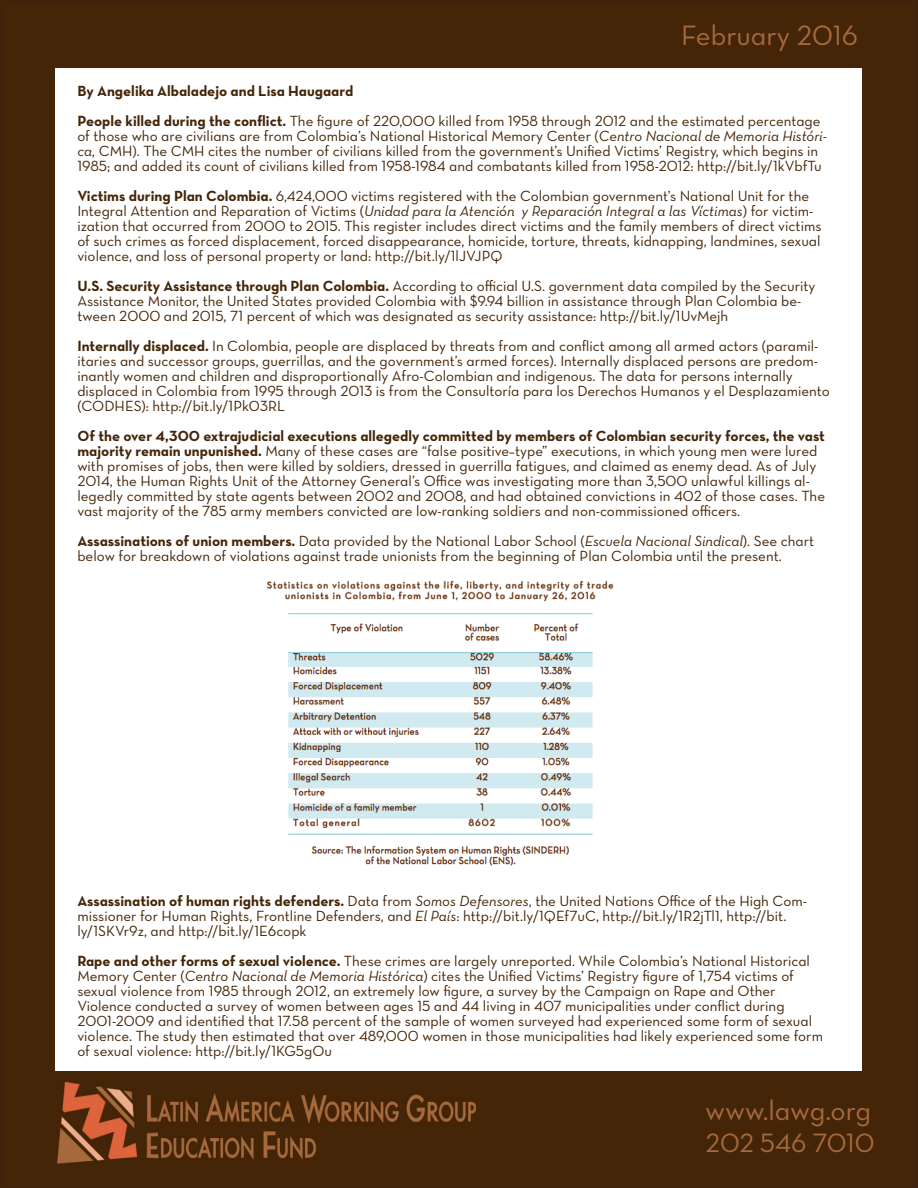
<style>
.page{position:relative;width:918px;height:1188px;background:#fff}
.page>*{position:absolute;margin:0;border:0;box-sizing:border-box;transform-origin:0 0}
.t1{font:28.5px "Neutra Text Book Alt";color:#a66a3d}
.t2{font:27px "Neutra Text Book Alt";color:#a66a3d}
.t3{font:15px/15px "Neutra Text Book Alt";color:#442507}
.t4{font:15px "Neutra Text Bold Alt";color:#442507}
.s1{font-family:"Neutra Text Bold Alt"}
.s2{font-family:"Neutra Text Book Italic Alt"}
</style>
<div class="page">
<div style="left:1px;top:1px;width:916px;height:1186px;background:#442507"></div>
<img style="left:57px;top:1082px;width:419px;height:82px">
<div style="left:56px;top:68px;width:806px;height:1003px;background:#fff"></div>
<img style="left:266px;top:580px;width:348px;height:286px">
<p class="t1" style="left:681px;top:18px;width:178px">February 2016</p>
<p class="t4" style="left:77px;top:82px;width:277px">By Angelika Albaladejo and Lisa Haugaard</p>
<p class="t3" style="left:77px;top:113px;width:751px"><span class="s1">People killed during the conflict.</span> The figure of 220,000 killed from 1958 through 2012 and the estimated percentage of those who are civilians are from Colombia’s National Historical Memory Center (<span class="s2">Centro Nacional de Memoria Históri&shy;ca,</span> CMH). The CMH cites the number of civilians killed from the government’s Unified Victims’ Registry, which begins in 1985; and added its count of civilians killed from 1958-1984 and combatants killed from 1958-2012: http://bit.ly/1kVbfTu</p>
<p class="t3" style="left:77px;top:188px;width:746px"><span class="s1">Victims during Plan Colombia.</span> 6,424,000 victims registered with the Colombian government’s National Unit for the Integral Attention and Reparation of Victims (<span class="s2">Unidad para la Atención y Reparación Integral a las Víctimas</span>) for victim&shy;ization that occurred from 2000 to 2015. This register includes direct victims and the family members of direct victims of such crimes as forced displacement, forced disappearance, homicide, torture, threats, kidnapping, landmines, sexual violence, and loss of personal property or land: http://bit.ly/1lJVJPQ</p>
<p class="t3" style="left:77px;top:278px;width:739px"><span class="s1">U.S. Security Assistance through Plan Colombia.</span> According to official U.S. government data compiled by the Security<br>Assistance Monitor, the United States provided Colombia with $9.94 billion in assistance through Plan Colombia be&shy;tween 2000 and 2015, 71 percent of which was designated as security assistance: http://bit.ly/1UvMejh</p>
<p class="t3" style="left:77px;top:338px;width:754px"><span class="s1">Internally displaced.</span> In Colombia, people are displaced by threats from and conflict among all armed actors (paramil&shy;itaries and successor groups, guerrillas, and the government’s armed forces). Internally displaced persons are predom&shy;inantly women and children and disproportionally Afro-Colombian and indigenous. The data for persons internally displaced in Colombia from 1995 through 2013 is from the Consultoría para los Derechos Humanos y el Desplazamiento (CODHES): http://bit.ly/1Pk03RL</p>
<p class="t3" style="left:77px;top:428px;width:749px"><span class="s1">Of the over 4,300 extrajudicial executions allegedly committed by members of Colombian security forces, the vast majority remain unpunished.</span> Many of these cases are “false positive–type” executions, in which young men were lured with promises of jobs, then were killed by soldiers, dressed in guerrilla fatigues, and claimed as enemy dead. As of July 2014, the Human Rights Unit of the Attorney General’s Office was investigating more than 3,500 unlawful killings al&shy;legedly committed by state agents between 2002 and 2008, and had obtained convictions in 402 of those cases. The vast majority of the 785 army members convicted are low-ranking soldiers and non-commissioned officers.</p>
<p class="t3" style="left:77px;top:533px;width:738px"><span class="s1">Assassinations of union members.</span> Data provided by the National Labor School (<span class="s2">Escuela Nacional Sindical</span>). See chart below for breakdown of violations against trade unionists from the beginning of Plan Colombia until the present.</p>
<p class="t3" style="left:77px;top:893px;width:731px"><span class="s1">Assassination of human rights defenders.</span> Data from <span class="s2">Somos Defensores</span>, the United Nations Office of the High Com&shy;missioner for Human Rights, Frontline Defenders, and <span class="s2">El País</span>: http://bit.ly/1QEf7uC, http://bit.ly/1R2jTl1, http://bit. ly/1SKVr9z, and http://bit.ly/1E6copk</p>
<p class="t3" style="left:77px;top:953px;width:734px"><span class="s1">Rape and other forms of sexual violence.</span> These crimes are largely unreported. While Colombia’s National Historical<br>Memory Center (<span class="s2">Centro Nacional de Memoria Histórica</span>) cites the Unified Victims’ Registry figure of 1,754 victims of</p>
<p class="t3" style="left:77px;top:983px;width:700px">sexual violence from 1985 through 2012, an extremely low figure, a survey by the Campaign on Rape and Other</p>
<p class="t3" style="left:77px;top:998px;width:747px">Violence conducted a survey of women between ages 15 and 44 living in 407 municipalities under conflict during 2001-2009 and identified that 17.58 percent of the sample of women surveyed had experienced some form of sexual violence. The study then estimated that over 489,000 women in those municipalities had likely experienced some form of sexual violence: http://bit.ly/1KG5gOu</p>
<p class="t1" style="left:706px;top:1093px;width:167px">www.lawg.org</p>
<p class="t2" style="left:706px;top:1127px;width:171px">202 546 7010</p>
</div>
